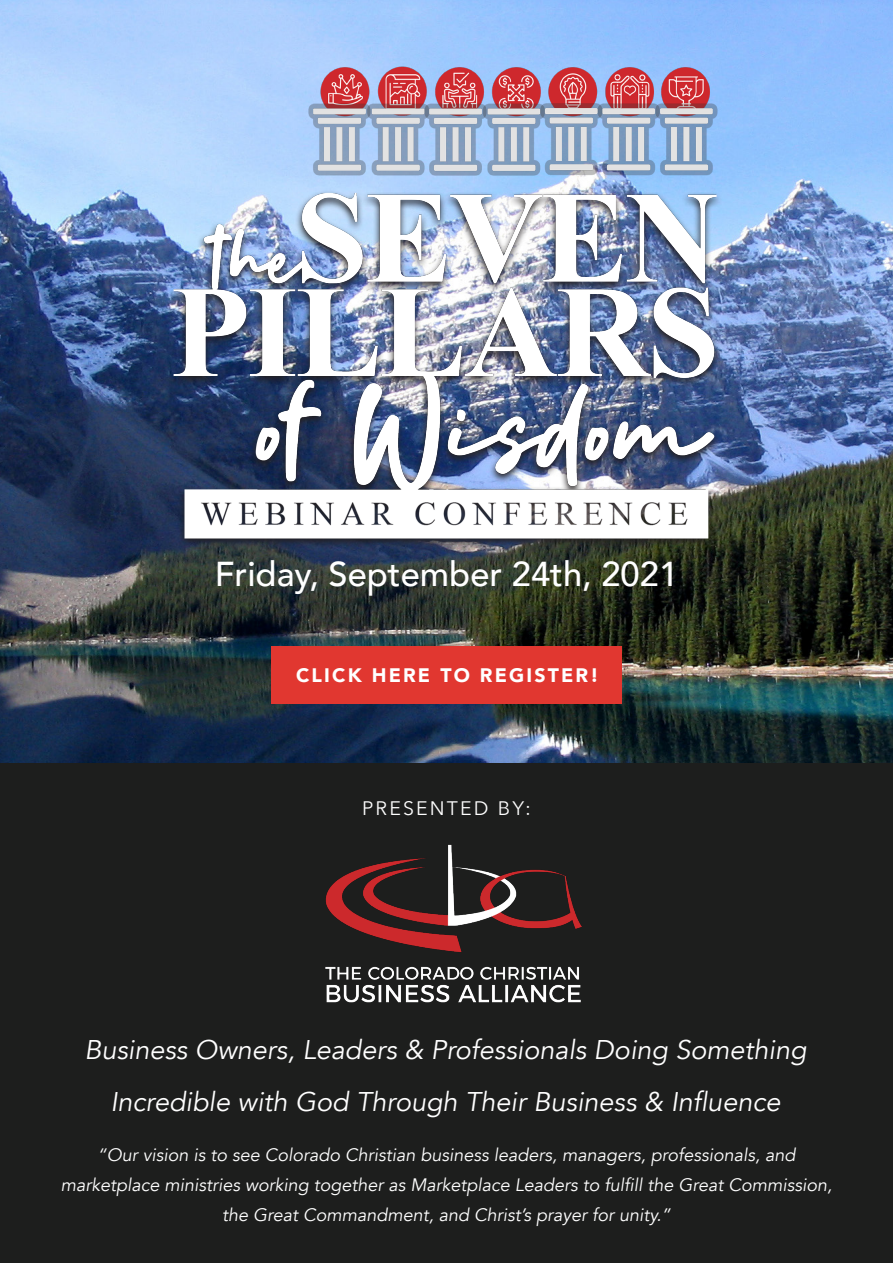
<style>
.page{position:relative;width:893px;height:1263px;background:#fff}
.page>*{position:absolute;margin:0;border:0;box-sizing:border-box;transform-origin:0 0}
.t1{font:500 34.5px "Avenir";color:#fff}
.t2{font:italic 27px/52.5px "Avenir";color:#fff;text-align:center}
.t3{font:900 19.5px "Avenir";letter-spacing:.11em;color:#fff}
.t4{font:19.5px "Avenir Next";letter-spacing:.11em;color:#fff}
.t5{font:italic 18px/30px "Avenir";color:#fff;text-align:center}
</style>
<div class="page">
<img style="left:0;top:0;width:893px;height:764px">
<div style="left:0;top:764px;width:893px;height:499px;background:#1d1e1d"></div>
<img style="left:316px;top:61px;width:398px;height:35px">
<img style="left:160px;top:166px;width:568px;height:397px">
<img style="left:303px;top:96px;width:420px;height:86px">
<div style="left:271px;top:646px;width:351px;height:57px;background:#e13730"></div>
<img style="left:325px;top:844px;width:257px;height:159px">
<p class="t1" style="left:215px;top:544px;width:465px">Friday, September 24th, 2021</p>
<p class="t3" style="left:296px;top:659px;width:304px">CLICK HERE TO REGISTER!</p>
<p class="t4" style="left:362px;top:791px;width:170px">PRESENTED BY:</p>
<p class="t2" style="left:84px;top:1024px;width:724px">Business Owners, Leaders &amp; Professionals Doing Something<br>Incredible with God Through Their Business &amp; Influence</p>
<p class="t5" style="left:61px;top:1140px;width:773px">“Our vision is to see Colorado Christian business leaders, managers, professionals, and marketplace ministries working together as Marketplace Leaders to fulfill the Great Commission, the Great Commandment, and Christ’s prayer for unity.”</p>
</div>
